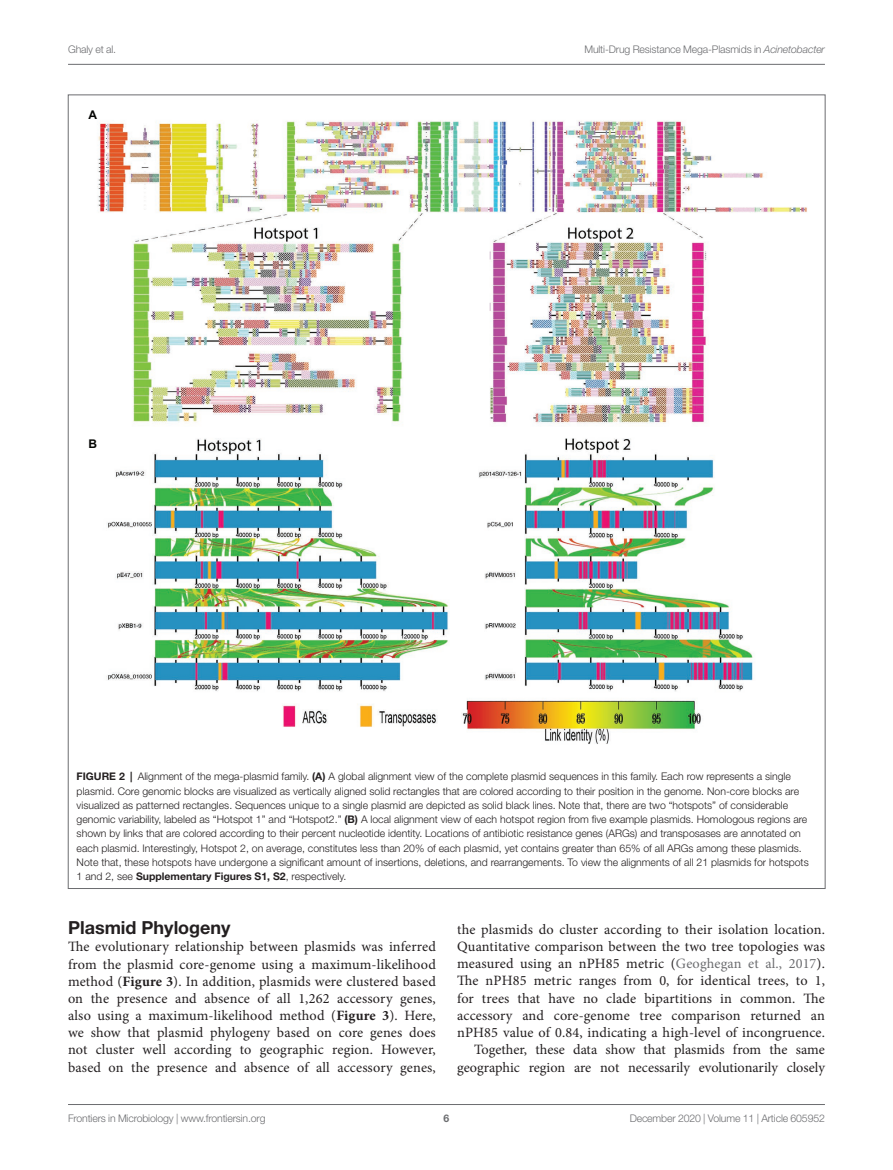
<style>
.page{position:relative;width:893px;height:1170px;background:#fff}
.page>*{position:absolute;margin:0;border:0;box-sizing:border-box;transform-origin:0 0}
.HEAD_2{font:700 18px "Helvetica Neue LT Std";color:#231f20}
.TEXT_FLUSH{font:14.25px/17.2px "Minion Pro";letter-spacing:.01em;color:#231f20;text-align:justify}
.TEXT{font:14.25px/17.2px "Minion Pro";letter-spacing:-.005em;color:#231f20;text-align:right}
.t1{font:700 12px "Arial";color:#040503}
.FIG_LEG{font:300 10.5px/14.2px "Helvetica Neue LT Std";color:#231f20}
.t2{font:300 10.5px "Helvetica Neue LT Std";letter-spacing:-.015em;color:#6c6d70}
.t3{font:700 10.5px "Helvetica Neue LT Std";color:#6c6d70}
.s1{font-style:italic}
.s2{font-weight:700}
.s3{color:#6c6d70}
</style>
<div class="page">
<hr style="left:68px;top:64px;width:757px;height:1px;background:#6c6d70">
<hr style="left:68px;top:1104px;width:757px;height:1px;background:#6c6d70">
<img style="left:97px;top:120px;width:710px;height:624px">
<p class="t2" style="left:68px;top:42px;width:50px">Ghaly et al.</p>
<p class="t2" style="left:584px;top:42px;width:242px">Multi-Drug Resistance Mega-Plasmids in <span class="s1">Acinetobacter</span></p>
<p class="t1" style="left:89px;top:107px;width:10px">A</p>
<p class="t1" style="left:89px;top:435px;width:10px">B</p>
<p class="FIG_LEG" style="left:77px;top:769px;width:734px"><span class="s2">FIGURE 2 |</span> Alignment of the mega-plasmid family. <span class="s2">(A)</span> A global alignment view of the complete plasmid sequences in this family. Each row represents a single plasmid. Core genomic blocks are visualized as vertically aligned solid rectangles that are colored according to their position in the genome. Non-core blocks are visualized as patterned rectangles. Sequences unique to a single plasmid are depicted as solid black lines. Note that, there are two “hotspots” of considerable genomic variability, labeled as “Hotspot 1” and “Hotspot2.” <span class="s2">(B)</span> A local alignment view of each hotspot region from five example plasmids. Homologous regions are shown by links that are colored according to their percent nucleotide identity. Locations of antibiotic resistance genes (ARGs) and transposases are annotated on each plasmid. Interestingly, Hotspot 2, on average, constitutes less than 20% of each plasmid, yet contains greater than 65% of all ARGs among these plasmids.<br>Note that, these hotspots have undergone a significant amount of insertions, deletions, and rearrangements. To view the alignments of all 21 plasmids for hotspots 1 and 2, see <span class="s2">Supplementary Figures S1, S2</span>, respectively.</p>
<p class="HEAD_2" style="left:68px;top:916px;width:164px">Plasmid Phylogeny</p>
<p class="TEXT_FLUSH" style="left:68px;top:938px;width:369px">The evolutionary relationship between plasmids was inferred from the plasmid core-genome using a maximum-likelihood method (<span class="s2">Figure 3</span>). In addition, plasmids were clustered based on the presence and absence of all 1,262 accessory genes, also using a maximum-likelihood method (<span class="s2">Figure 3</span>). Here, we show that plasmid phylogeny based on core genes does not cluster well according to geographic region. However, based on the presence and absence of all accessory genes,</p>
<p class="TEXT_FLUSH" style="left:457px;top:920px;width:369px">the plasmids do cluster according to their isolation location.<br>Quantitative comparison between the two tree topologies was measured using an nPH85 metric (<span class="s3">Geoghegan et al., 2017</span>).<br>The nPH85 metric ranges from 0, for identical trees, to 1, for trees that have no clade bipartitions in common. The accessory and core-genome tree comparison returned an nPH85 value of 0.84, indicating a high-level of incongruence.</p>
<p class="TEXT" style="left:457px;top:1041px;width:369px">Together, these data show that plasmids from the same geographic region are not necessarily evolutionarily closely</p>
<p class="t2" style="left:68px;top:1111px;width:199px">Frontiers in Microbiology | www.frontiersin.org</p>
<p class="t3" style="left:444px;top:1111px;width:7px">6</p>
<p class="t2" style="left:630px;top:1111px;width:197px">December 2020 | Volume 11 | Article 605952</p>
</div>
